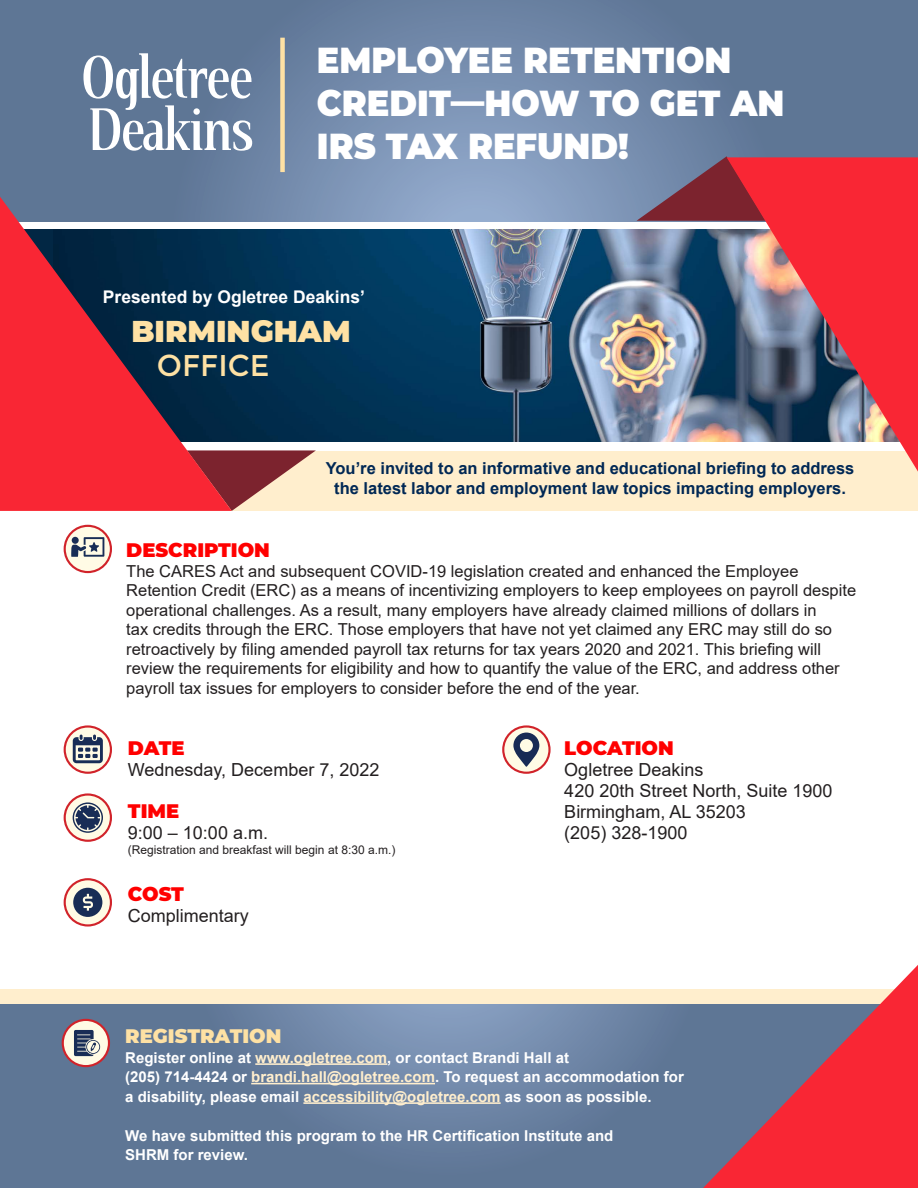
<style>
.page{position:relative;width:918px;height:1188px;background:#fff}
.page>*{position:absolute;margin:0;border:0;box-sizing:border-box;transform-origin:0 0}
.t1{font:900 36px/43.2px "Montserrat";color:#fff;scale:.93 1}
.t2{font:900 30px/34.5px "Montserrat";color:#fee1a4}
.t3{font:900 19.5px "Montserrat";color:#f00}
.t4{font:900 19.5px "Montserrat";color:#fee1a4}
.t5{font:18px "Arial";color:#231f20}
.t6{font:700 17.4px "Arial";color:#fff}
.t7{font:16.5px/19.5px "Arial";color:#231f20}
.t8{font:700 16.5px/19.5px "Arial";color:#002855;text-align:center}
.t9{font:700 15px/19.5px "Arial";color:#fff}
.t10{font:12px "Arial";color:#231f20}
.s1{font-weight:400}
.s2{color:#ffeecd}
</style>
<div class="page">
<div style="left:0;top:451px;width:918px;height:59px;background:#ffeecd"></div>
<svg style="left:232px;top:450px;width:84px;height:61px"></svg>
<svg style="left:0;top:0;width:918px;height:221px;background:#6c83a4"></svg>
<svg style="left:637px;top:156px;width:129px;height:65px;background:#77566c"></svg>
<img style="left:232px;top:230px;width:495px;height:212px">
<svg style="left:0;top:197px;width:232px;height:314px;background:#8d3247"></svg>
<svg style="left:727px;top:157px;width:191px;height:315px;background:#c05863"></svg>
<svg style="left:83px;top:53px;width:169px;height:98px"></svg>
<div style="left:193px;top:108px;width:7px;height:7px;background:#fff;border-radius:50%"></div>
<div style="left:280px;top:38px;width:5px;height:134px;background:#fee1a4"></div>
<div style="left:0;top:989px;width:918px;height:26px;background:#ffeecd"></div>
<svg style="left:0;top:1004px;width:703px;height:184px;background:#657c9c"></svg>
<svg style="left:703px;top:965px;width:215px;height:223px"></svg>
<svg style="left:63px;top:1020px;width:46px;height:46px"></svg>
<div style="left:62px;top:1019px;width:48px;height:48px;border:2px solid #d1232a;border-radius:50%"></div>
<svg style="left:74px;top:1030px;width:26px;height:26px"></svg>
<hr style="left:255px;top:1063px;width:132px;height:2px;background:#ffeecd">
<hr style="left:251px;top:1083px;width:184px;height:1px;background:#ffeecd">
<hr style="left:303px;top:1102px;width:198px;height:2px;background:#ffeecd">
<svg style="left:65px;top:879px;width:46px;height:46px"></svg>
<div style="left:64px;top:878px;width:48px;height:49px;border:2px solid #d1232a;border-radius:50%"></div>
<svg style="left:73px;top:888px;width:29px;height:29px"></svg>
<svg style="left:503px;top:727px;width:47px;height:46px"></svg>
<div style="left:502px;top:725px;width:49px;height:49px;border:2px solid #d1232a;border-radius:50%"></div>
<svg style="left:513px;top:733px;width:26px;height:34px"></svg>
<svg style="left:65px;top:727px;width:46px;height:46px"></svg>
<div style="left:64px;top:725px;width:48px;height:49px;border:2px solid #d1232a;border-radius:50%"></div>
<svg style="left:73px;top:735px;width:30px;height:28px"></svg>
<svg style="left:65px;top:795px;width:46px;height:46px"></svg>
<div style="left:64px;top:793px;width:48px;height:49px;border:2px solid #d1232a;border-radius:50%"></div>
<svg style="left:73px;top:802px;width:30px;height:31px"></svg>
<svg style="left:65px;top:526px;width:46px;height:46px"></svg>
<div style="left:64px;top:525px;width:48px;height:48px;border:2px solid #d1232a;border-radius:50%"></div>
<svg style="left:71px;top:537px;width:33px;height:20px"></svg>
<p class="t1" style="left:317px;top:36px;width:504px">EMPLOYEE RETENTION<br>CREDIT—HOW TO GET AN<br>IRS TAX REFUND!</p>
<p class="t6" style="left:103px;top:285px;width:264px">Presented by Ogletree Deakins’</p>
<p class="t2" style="left:157px;top:312px;width:195px;text-indent:-26px">BIRMINGHAM<br><span class="s1">OFFICE</span></p>
<p class="t8" style="left:326px;top:459px;width:530px">You’re invited to an informative and educational briefing to address the latest labor and employment law topics impacting employers.</p>
<p class="t3" style="left:126px;top:536px;width:145px">DESCRIPTION</p>
<p class="t7" style="left:126px;top:561px;width:731px">The CARES Act and subsequent COVID-19 legislation created and enhanced the Employee Retention Credit (ERC) as a means of incentivizing employers to keep employees on payroll despite operational challenges. As a result, many employers have already claimed millions of dollars in<br>tax credits through the ERC. Those employers that have not yet claimed any ERC may still do so retroactively by filing amended payroll tax returns for tax years 2020 and 2021. This briefing will review the requirements for eligibility and how to quantify the value of the ERC, and address other payroll tax issues for employers to consider before the end of the year.</p>
<p class="t3" style="left:128px;top:734px;width:58px">DATE</p>
<p class="t5" style="left:128px;top:758px;width:253px">Wednesday, December 7, 2022</p>
<p class="t3" style="left:128px;top:797px;width:53px">TIME</p>
<p class="t5" style="left:128px;top:821px;width:142px">9:00 – 10:00 a.m.</p>
<p class="t10" style="left:128px;top:842px;width:269px">(Registration and breakfast will begin at 8:30 a.m.)</p>
<p class="t3" style="left:128px;top:879px;width:58px">COST</p>
<p class="t5" style="left:128px;top:903px;width:123px">Complimentary</p>
<p class="t3" style="left:564px;top:734px;width:111px">LOCATION</p>
<p class="t5" style="left:564px;top:758px;width:141px">Ogletree Deakins</p>
<p class="t5" style="left:564px;top:779px;width:270px">420 20th Street North, Suite 1900</p>
<p class="t5" style="left:564px;top:800px;width:183px">Birmingham, AL 35203</p>
<p class="t5" style="left:564px;top:821px;width:125px">(205) 328-1900</p>
<p class="t4" style="left:125px;top:1021px;width:158px">REGISTRATION</p>
<p class="t9" style="left:125px;top:1048px;width:445px">Register online at <span class="s2">www.ogletree.com</span>, or contact Brandi Hall at</p>
<p class="t9" style="left:125px;top:1067px;width:560px">(205) 714-4424 or <span class="s2">brandi.hall@ogletree.com</span>. To request an accommodation for a disability, please email <span class="s2">accessibility@ogletree.com</span> as soon as possible.</p>
<p class="t9" style="left:125px;top:1126px;width:490px">We have submitted this program to the HR Certification Institute and</p>
<p class="t9" style="left:125px;top:1145px;width:124px">SHRM for review.</p>
</div>
